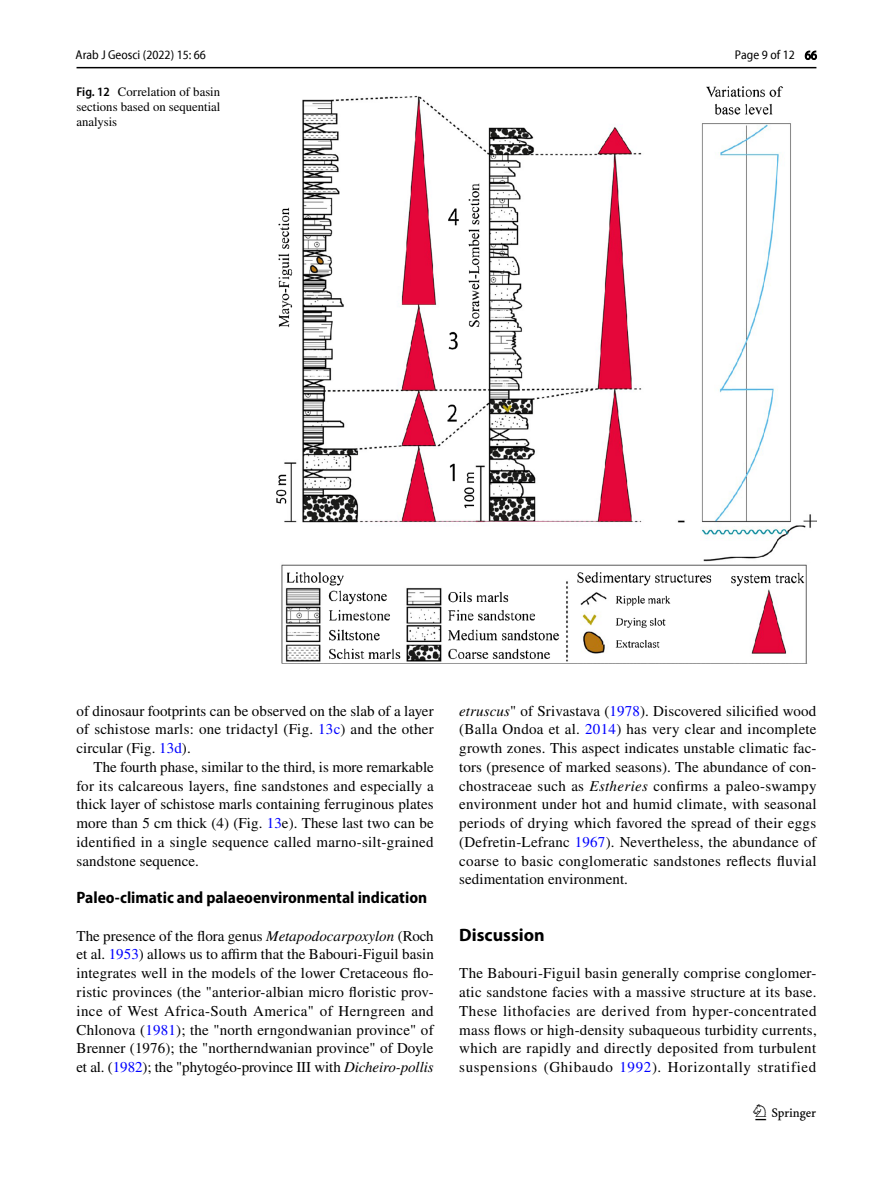
<style>
.page{position:relative;width:893px;height:1187px;background:#fff}
.page>*{position:absolute;margin:0;border:0;box-sizing:border-box;transform-origin:0 0}
.t1{font:22.5px "Springnew Regular 3";color:#000}
.t2{font:700 18px "Myriad Pro";color:#000}
.t3{font:700 semi-condensed 16.5px "Myriad Pro";color:#000}
.t4{font:15px/18.8px "STIX";letter-spacing:.015em;color:#000;text-align:justify}
.t5{font:12.75px/15px "STIX";color:#000;text-align:justify}
.t6{font:semi-condensed 12.75px "Myriad Pro Unic";color:#000}
.s1{font-family:"Myriad Pro";font-weight:600;font-stretch:semi-condensed}
.s2{color:#00f}
.s3{font-style:italic}
</style>
<div class="page">
<hr style="left:77px;top:67px;width:739px;height:1px;background:#000">
<img style="left:276px;top:87px;width:540px;height:577px">
<p class="t6" style="left:76px;top:50px;width:132px">Arab J Geosci (2022) 15: 66</p>
<p class="t6" style="left:735px;top:50px;width:83px">Page 9 of 12 66</p>
<p class="t5" style="left:77px;top:85px;width:145px"><span class="s1">Fig. 12</span> Correlation of basin sections based on sequential analysis</p>
<p class="t4" style="left:77px;top:702px;width:359px">of dinosaur footprints can be observed on the slab of a layer of schistose marls: one tridactyl (Fig. <span class="s2">13c</span>) and the other circular (Fig. <span class="s2">13d</span>).</p>
<p class="t4" style="left:77px;top:758px;width:359px;text-indent:17px">The fourth phase, similar to the third, is more remarkable for its calcareous layers, fine sandstones and especially a thick layer of schistose marls containing ferruginous plates more than 5 cm thick (4) (Fig. <span class="s2">13</span>e). These last two can be identified in a single sequence called marno-silt-grained sandstone sequence.</p>
<p class="t3" style="left:77px;top:888px;width:352px">Paleo‑climatic and palaeoenvironmental indication</p>
<p class="t4" style="left:77px;top:927px;width:359px">The presence of the flora genus <span class="s3">Metapodocarpoxylon</span> (Roch et al. <span class="s2">1953</span>) allows us to affirm that the Babouri-Figuil basin integrates well in the models of the lower Cretaceous flo&shy;ristic provinces (the "anterior-albian micro floristic prov&shy;ince of West Africa-South America" of Herngreen and Chlonova (<span class="s2">1981</span>); the "north erngondwanian province" of Brenner (1976); the "northerndwanian province" of Doyle et al. (<span class="s2">1982</span>); the "phytogéo-province III with <span class="s3">Dicheiro-pollis</span></p>
<p class="t4" style="left:459px;top:702px;width:359px"><span class="s3">etruscus</span>" of Srivastava (<span class="s2">1978</span>). Discovered silicified wood (Balla Ondoa et al. <span class="s2">2014</span>) has very clear and incomplete growth zones. This aspect indicates unstable climatic fac&shy;tors (presence of marked seasons). The abundance of con&shy;chostraceae such as <span class="s3">Estheries</span> confirms a paleo-swampy environment under hot and humid climate, with seasonal periods of drying which favored the spread of their eggs (Defretin-Lefranc <span class="s2">1967</span>). Nevertheless, the abundance of coarse to basic conglomeratic sandstones reflects fluvial sedimentation environment.</p>
<p class="t2" style="left:459px;top:922px;width:87px">Discussion</p>
<p class="t4" style="left:459px;top:964px;width:359px">The Babouri-Figuil basin generally comprise conglomer&shy;atic sandstone facies with a massive structure at its base.<br>These lithofacies are derived from hyper-concentrated mass flows or high-density subaqueous turbidity currents, which are rapidly and directly deposited from turbulent suspensions (Ghibaudo <span class="s2">1992</span>). Horizontally stratified</p>
<h1 class="t1" style="left:755px;top:1104px;width:62px">1 3</h1>
</div>
